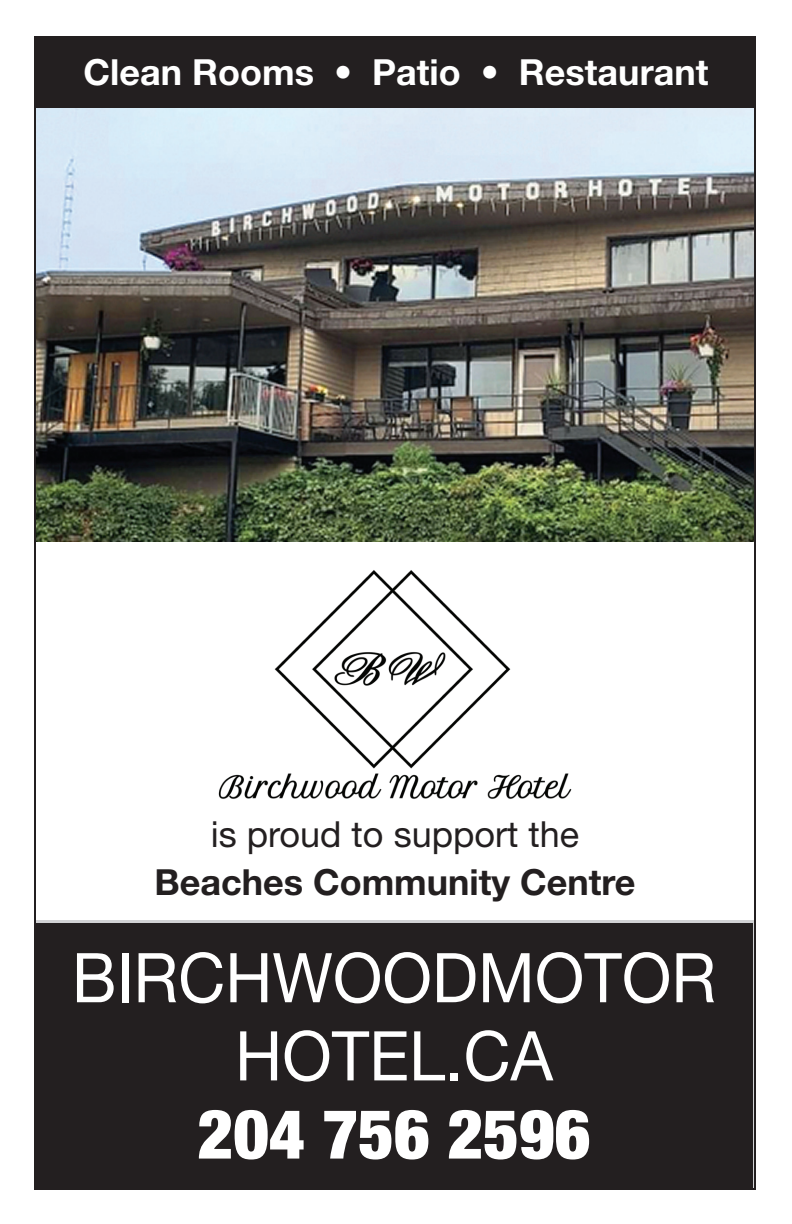
<style>
.page{position:relative;width:792px;height:1224px;background:#fff}
.page>*{position:absolute;margin:0;border:0;box-sizing:border-box;transform-origin:0 0}
.t1{font:99.4px "Monotype Corsiva";color:#231f20;scale:.95 1}
.t2{font:68.6px/78.2px "Helvetica Neue LT Std";color:#fff;text-align:center;scale:.95 1}
.t3{font:900 condensed 68.6px "Helvetica Neue LT Std";color:#fff}
.t4{font:700 36px "Helvetica Neue LT Std";color:#fff}
.t5{font:700 36px "Helvetica Neue LT Std";color:#231f20}
.t6{font:36px "Helvetica Neue LT Std";color:#231f20}
</style>
<div class="page">
<div style="left:36px;top:923px;width:717px;height:266px;background:#231f20"></div>
<img style="left:218px;top:570px;width:354px;height:229px">
<img style="left:37px;top:108px;width:716px;height:433px">
<div style="left:36px;top:36px;width:720px;height:72px;background:#231f20"></div>
<p class="t4" style="left:84px;top:50px;width:626px">Clean Rooms • Patio • Restaurant</p>
<p class="t6" style="left:211px;top:813px;width:370px">is proud to support the</p>
<p class="t5" style="left:154px;top:860px;width:483px">Beaches Community Centre</p>
<h1 class="t1" style="left:208px;top:793px;width:395px">Restaurant</h1>
<h2 class="t2" style="left:72px;top:938px;width:680px">BIRCHWOODMOTOR<br>HOTEL.CA</h2>
<h2 class="t3" style="left:198px;top:1092px;width:394px">204 756 2596</h2>
</div>
